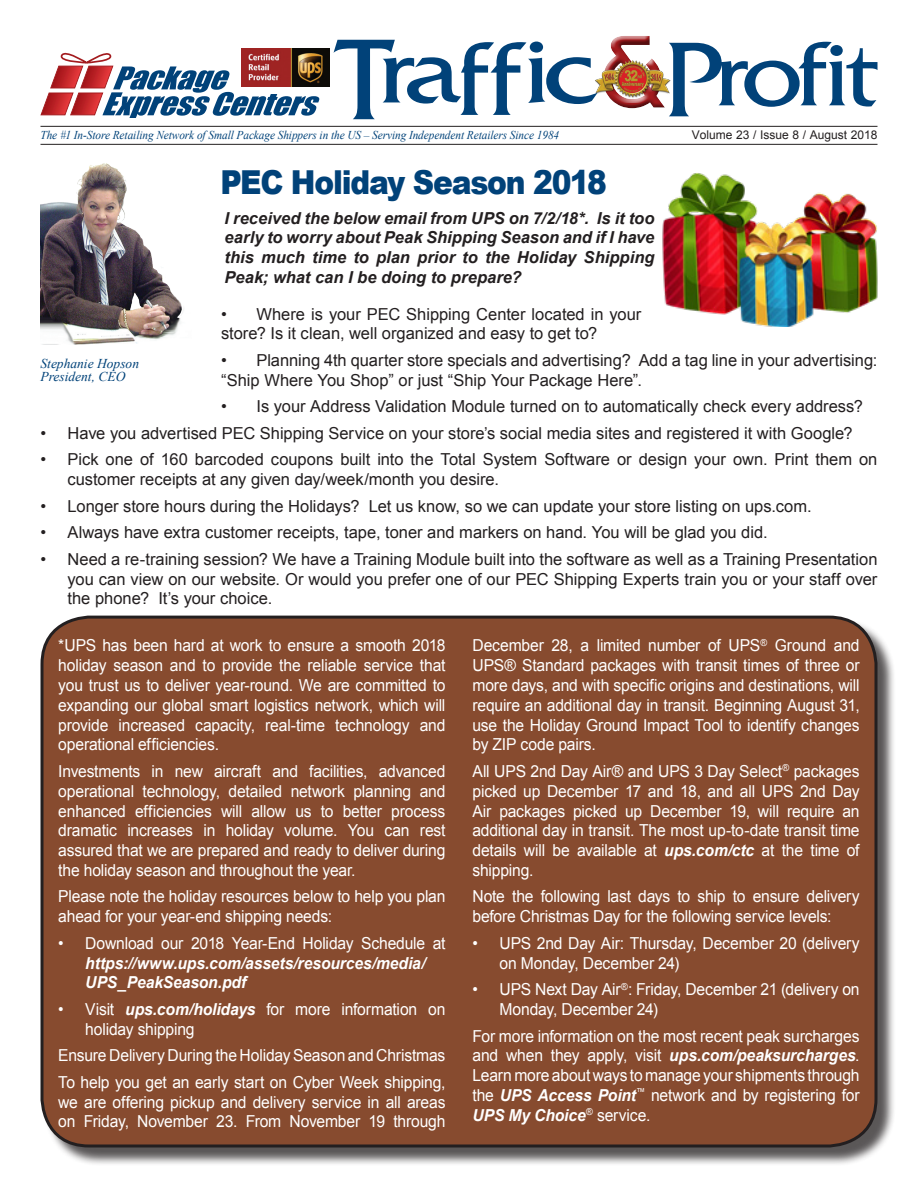
<style>
.page{position:relative;width:918px;height:1188px;background:#fff}
.page>*{position:absolute;margin:0;border:0;box-sizing:border-box;transform-origin:0 0}
.Heading{font:900 33px "Arial";letter-spacing:-.04em;color:#014279;scale:.9 1}
.body{font:16.5px/19.8px "Arial";letter-spacing:-.01em;color:#fff;text-align:justify;scale:.95 1}
.t1{font:16.5px/19.8px "Arial";color:#231f20}
.body-2{font:italic 700 16.5px/19.8px "Arial";letter-spacing:.005em;color:#231f20;text-align:justify}
.t2{font:italic 700 16.5px/19.8px "Arial";letter-spacing:-.005em;color:#fff;scale:.95 1}
.t3{font:italic 13.5px "Times New Roman";color:#014279}
.t4{font:italic 12px "Times New Roman";letter-spacing:-.005em;color:#014279;scale:.94 1}
.t5{font:12px "Arial";color:#231f20}
.s1{font-weight:400;font-style:normal}
.s2{font-weight:700;font-style:italic}
</style>
<div class="page">
<div style="left:43px;top:618px;width:853px;height:548px;background:#231f20;opacity:.75"></div>
<div style="left:42px;top:617px;width:834px;height:529px;background:#874b2f;border-radius:47px"></div>
<div style="left:40px;top:616px;width:838px;height:531px;border:3px solid #231f20;border-radius:47px"></div>
<img style="left:40px;top:163px;width:144px;height:182px">
<hr style="left:40px;top:126px;width:838px;height:1px;background:#231f20">
<svg style="left:334px;top:36px;width:543px;height:83px"></svg>
<svg style="left:40px;top:48px;width:280px;height:70px"></svg>
<img style="left:242px;top:49px;width:87px;height:38px">
<img style="left:594px;top:58px;width:76px;height:41px">
<hr style="left:40px;top:144px;width:838px;height:1px;background:#231f20">
<img style="left:662px;top:173px;width:216px;height:154px">
<p class="t4" style="left:40px;top:127px;width:553px">The #1 In-Store Retailing Network of Small Package Shippers in the US – Serving Independent Retailers Since 1984</p>
<p class="t5" style="left:692px;top:127px;width:187px">Volume 23 / Issue 8 / August 2018</p>
<p class="Heading" style="left:220px;top:159px;width:431px">PEC Holiday Season 2018</p>
<p class="body-2" style="left:225px;top:208px;width:431px">I received the below email from UPS on 7/2/18*. Is it too early to worry about Peak Shipping Season and if I have this much time to plan prior to the Holiday Shipping Peak; what can I be doing to prepare?</p>
<p class="t1" style="left:221px;top:304px;width:422px">• Where is your PEC Shipping Center located in your store? Is it clean, well organized and easy to get to?</p>
<p class="t1" style="left:221px;top:350px;width:658px">• Planning 4th quarter store specials and advertising? Add a tag line in your advertising: “Ship Where You Shop” or just “Ship Your Package Here”.</p>
<p class="t1" style="left:221px;top:396px;width:643px">• Is your Address Validation Module turned on to automatically check every address?</p>
<p class="t1" style="left:40px;top:423px;width:814px">• Have you advertised PEC Shipping Service on your store’s social media sites and registered it with Google?</p>
<p class="t1" style="left:68px;top:450px;width:811px;text-indent:-27px">• Pick one of 160 barcoded coupons built into the Total System Software or design your own. Print them on customer receipts at any given day/week/month you desire.</p>
<p class="t1" style="left:40px;top:496px;width:773px">• Longer store hours during the Holidays? Let us know, so we can update your store listing on ups.com.</p>
<p class="t1" style="left:40px;top:522px;width:729px">• Always have extra customer receipts, tape, toner and markers on hand. You will be glad you did.</p>
<p class="t1" style="left:68px;top:549px;width:812px;text-align:justify;text-indent:-27px">• Need a re-training session? We have a Training Module built into the software as well as a Training Presentation you can view on our website. Or would you prefer one of our PEC Shipping Experts train you or your staff over the phone? It’s your choice.</p>
<p class="body" style="left:58px;top:636px;width:409px">*UPS has been hard at work to ensure a smooth 2018 holiday season and to provide the reliable service that you trust us to deliver year-round. We are committed to expanding our global smart logistics network, which will provide increased capacity, real-time technology and operational efficiencies.</p>
<p class="body" style="left:58px;top:761px;width:409px">Investments in new aircraft and facilities, advanced operational technology, detailed network planning and enhanced efficiencies will allow us to better process dramatic increases in holiday volume. You can rest assured that we are prepared and ready to deliver during the holiday season and throughout the year.</p>
<p class="body" style="left:58px;top:887px;width:409px">Please note the holiday resources below to help you plan ahead for your year-end shipping needs:</p>
<p class="t2" style="left:85px;top:934px;width:381px;text-indent:-27px"><span class="s1">• Download our 2018 Year-End Holiday Schedule at </span>https://www.ups.com/assets/resources/media/<br>UPS_PeakSeason.pdf</p>
<p class="body" style="left:85px;top:999px;width:381px;text-indent:-27px">• Visit <span class="s2">ups.com/holidays</span> for more information on holiday shipping</p>
<p class="body" style="left:58px;top:1046px;width:409px">Ensure Delivery During the Holiday Season and Christmas</p>
<p class="body" style="left:58px;top:1072px;width:409px">To help you get an early start on Cyber Week shipping, we are offering pickup and delivery service in all areas on Friday, November 23. From November 19 through</p>
<p class="t3" style="left:40px;top:354px;width:100px">Stephanie Hopson</p>
<p class="t3" style="left:40px;top:367px;width:86px">President, CEO</p>
<p class="body" style="left:472px;top:636px;width:409px">December 28, a limited number of UPS<sup>®</sup> Ground and UPS® Standard packages with transit times of three or more days, and with specific origins and destinations, will require an additional day in transit. Beginning August 31, use the Holiday Ground Impact Tool to identify changes by ZIP code pairs.</p>
<p class="body" style="left:472px;top:761px;width:409px">All UPS 2nd Day Air® and UPS 3 Day Select<sup>®</sup> packages picked up December 17 and 18, and all UPS 2nd Day Air packages picked up December 19, will require an additional day in transit. The most up-to-date transit time details will be available at <span class="s2">ups.com/ctc</span> at the time of shipping.</p>
<p class="body" style="left:473px;top:887px;width:409px">Note the following last days to ship to ensure delivery before Christmas Day for the following service levels:</p>
<p class="body" style="left:500px;top:933px;width:381px;text-indent:-27px">• UPS 2nd Day Air: Thursday, December 20 (delivery on Monday, December 24)</p>
<p class="body" style="left:500px;top:979px;width:381px;text-indent:-27px">• UPS Next Day Air<sup>®</sup>: Friday, December 21 (delivery on<br>Monday, December 24)</p>
<p class="body" style="left:473px;top:1026px;width:409px">For more information on the most recent peak surcharges and when they apply, visit <span class="s2">ups.com/peaksurcharges</span>.<br>Learn more about ways to manage your shipments through the <span class="s2">UPS Access Point</span><sup>™</sup> network and by registering for <span class="s2">UPS My Choice</span><sup>®</sup> service.</p>
</div>
